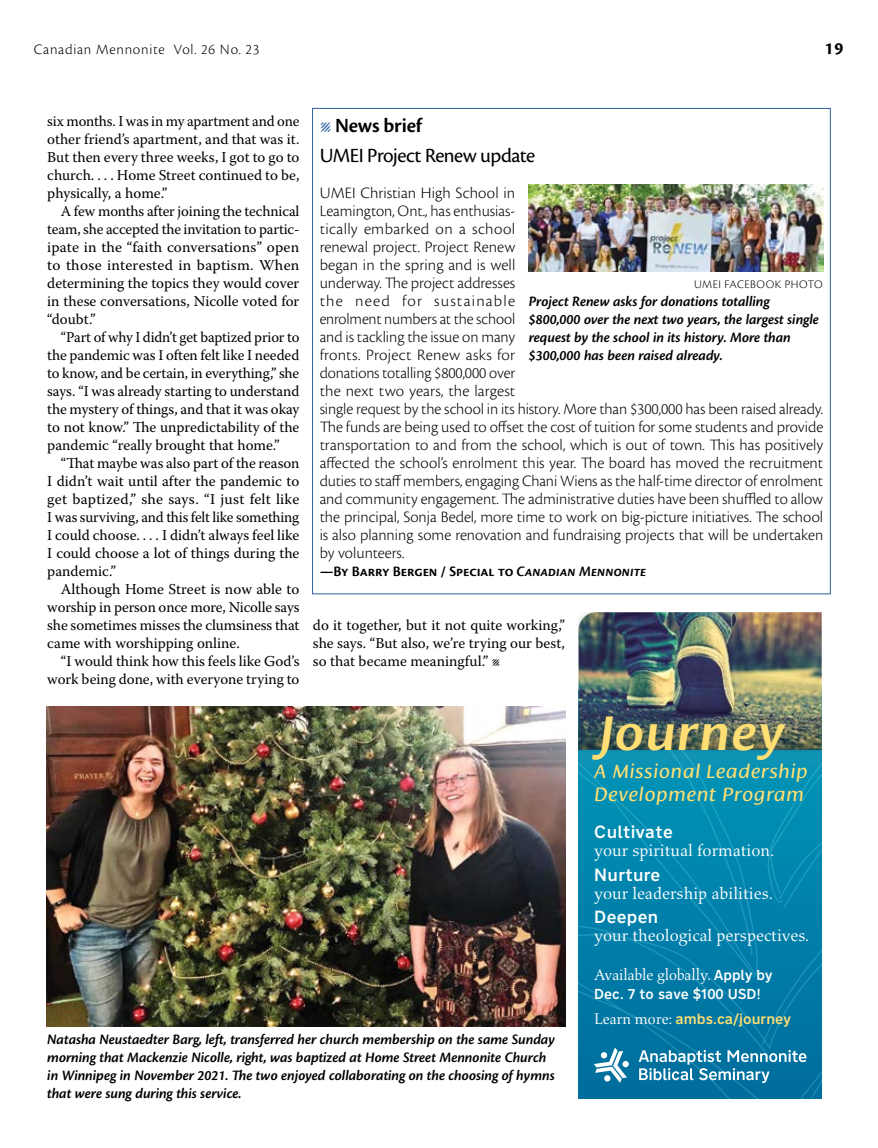
<style>
.page{position:relative;width:878px;height:1148px;background:#fff}
.page>*{position:absolute;margin:0;border:0;box-sizing:border-box;transform-origin:0 0}
.t1{font:italic 500 49.5px "Cora";letter-spacing:.01em;color:#ffdf73}
.t2{font:21px/30.2px "Cronos Pro";letter-spacing:-.025em;color:#000}
.t3{font:italic 19.5px/23.4px "Cora";letter-spacing:.03em;color:#ffdf73}
.t4{font:700 18px "Cronos Pro";color:#000}
.t5{font:17.4px "Aldus Nova Pro";color:#fff}
.t6{font:500 17.4px "Nort";letter-spacing:.02em;color:#fff}
.t7{font:300 16.5px/18px "Cronos Pro";color:#000}
.t8{font:15.75px "Aldus LT Std";letter-spacing:-.01em;color:#fff}
.t9{font:15px/18px "Warnock Pro";color:#000;text-align:justify}
.t10{font:italic 600 15px/18px "Cronos Pro";letter-spacing:-.005em;color:#000}
.t11{font:600 15px "Cronos Pro";letter-spacing:-.005em;color:#000}
.t12{font:300 15px "Cronos Pro";letter-spacing:.05em;color:#000}
.t13{font:500 14.7px "Nort";color:#ffdf73}
.t14{font:500 14.25px "Nort";color:#fff}
.t15{font:300 12px "Cronos Pro";letter-spacing:.04em;color:#000}
.s1{font-family:"Warnock Pro";color:#2e609f}
.s2{font-weight:600}
.s3{font-style:italic}
.s4{font-family:"Nort";font-weight:500;font-size:14.25px}
.s5{font-family:"Aldus LT Std";font-weight:400;font-size:15.75px;color:#fff}
</style>
<div class="page">
<img style="left:47px;top:706px;width:518px;height:320px">
<img style="left:528px;top:184px;width:295px;height:87px">
<svg style="left:578px;top:755px;width:243px;height:343px;background:#0783ab"></svg>
<div style="left:578px;top:612px;width:243px;height:143px;background:#000;opacity:.15"></div>
<img style="left:578px;top:612px;width:243px;height:93px">
<img style="left:578px;top:705px;width:243px;height:44px">
<p class="t12" style="left:34px;top:41px;width:227px">Canadian Mennonite Vol. 26 No. 23</p>
<p class="t4" style="left:824px;top:38px;width:20px">19</p>
<p class="t9" style="left:47px;top:112px;width:254px">six months. I was in my apartment and one other friend’s apartment, and that was it.<br>But then every three weeks, I got to go to church. . . . Home Street continued to be, physically, a home.”</p>
<p class="t9" style="left:47px;top:202px;width:254px;text-indent:14px">A few months after joining the technical team, she accepted the invitation to partic&shy;ipate in the “faith conversations” open to those interested in baptism. When determining the topics they would cover in these conversations, Nicolle voted for “doubt.”</p>
<p class="t9" style="left:47px;top:328px;width:254px;text-indent:14px">“Part of why I didn’t get baptized prior to the pandemic was I often felt like I needed to know, and be certain, in everything,” she says. “I was already starting to understand the mystery of things, and that it was okay to not know.” The unpredictability of the pandemic “really brought that home.”</p>
<p class="t9" style="left:47px;top:454px;width:254px;text-indent:14px">“That maybe was also part of the reason I didn’t wait until after the pandemic to get baptized,” she says. “I just felt like I was surviving, and this felt like something I could choose. . . . I didn’t always feel like I could choose a lot of things during the pandemic.”</p>
<p class="t9" style="left:47px;top:580px;width:254px;text-indent:14px">Although Home Street is now able to worship in person once more, Nicolle says she sometimes misses the clumsiness that came with worshipping online.</p>
<p class="t9" style="left:47px;top:652px;width:254px;text-align:right">“I would think how this feels like God’s work being done, with everyone trying to</p>
<h2 class="t2" style="left:319px;top:110px;width:217px"><span class="s1">l</span> <span class="s2">News brief<br></span>UMEI Project Renew update</h2>
<p class="t7" style="left:320px;top:184px;width:505px">UMEI Christian High School in<br>Leamington, Ont., has enthusias-<br>tically embarked on a school<br>renewal project. Project Renew<br>began in the spring and is well<br>underway. The project addresses<br>the need for sustainable<br>enrolment numbers at the school<br>and is tackling the issue on many<br>fronts. Project Renew asks for<br>donations totalling $800,000 over<br>the next two years, the largest<br>single request by the school in its history. More than $300,000 has been raised already.<br>The funds are being used to offset the cost of tuition for some students and provide transportation to and from the school, which is out of town. This has positively affected the school’s enrolment this year. The board has moved the recruitment duties to staff members, engaging Chani Wiens as the half-time director of enrolment and community engagement. The administrative duties have been shuffled to allow the principal, Sonja Bedel, more time to work on big-picture initiatives. The school is also planning some renovation and fundraising projects that will be undertaken by volunteers.</p>
<p class="t11" style="left:320px;top:563px;width:328px">—By Barry Bergen / Special to <span class="s3">Canadian Mennonite</span></p>
<p class="t15" style="left:694px;top:277px;width:130px">UMEI FACEBOOK PHOTO</p>
<p class="t10" style="left:528px;top:293px;width:292px">Project Renew asks for donations totalling $800,000 over the next two years, the largest single request by the school in its history. More than $300,000 has been raised already.</p>
<p class="t9" style="left:313px;top:616px;width:254px">do it together, but it not quite working,” she says. “But also, we’re trying our best, so that became meaningful.” l</p>
<h1 class="t1" style="left:599px;top:703px;width:186px">Journey</h1>
<h3 class="t3" style="left:594px;top:760px;width:215px">A Missional Leadership<br>Development Program</h3>
<p class="t6" style="left:594px;top:820px;width:80px">Cultivate</p>
<p class="t5" style="left:594px;top:839px;width:182px">your spiritual formation.</p>
<p class="t6" style="left:594px;top:863px;width:67px">Nurture</p>
<p class="t5" style="left:594px;top:882px;width:181px">your leadership abilities.</p>
<p class="t6" style="left:594px;top:905px;width:65px">Deepen</p>
<p class="t5" style="left:594px;top:925px;width:216px">your theological perspectives.</p>
<p class="t8" style="left:594px;top:965px;width:180px">Available globally. <span class="s4">Apply by</span></p>
<p class="t14" style="left:594px;top:984px;width:168px">Dec. 7 to save $100 USD!</p>
<p class="t13" style="left:594px;top:1009px;width:198px"><span class="s5">Learn more:</span> ambs.ca/journey</p>
<p class="t10" style="left:47px;top:1031px;width:509px">Natasha Neustaedter Barg, left, transferred her church membership on the same Sunday morning that Mackenzie Nicolle, right, was baptized at Home Street Mennonite Church in Winnipeg in November 2021. The two enjoyed collaborating on the choosing of hymns that were sung during this service.</p>
</div>
